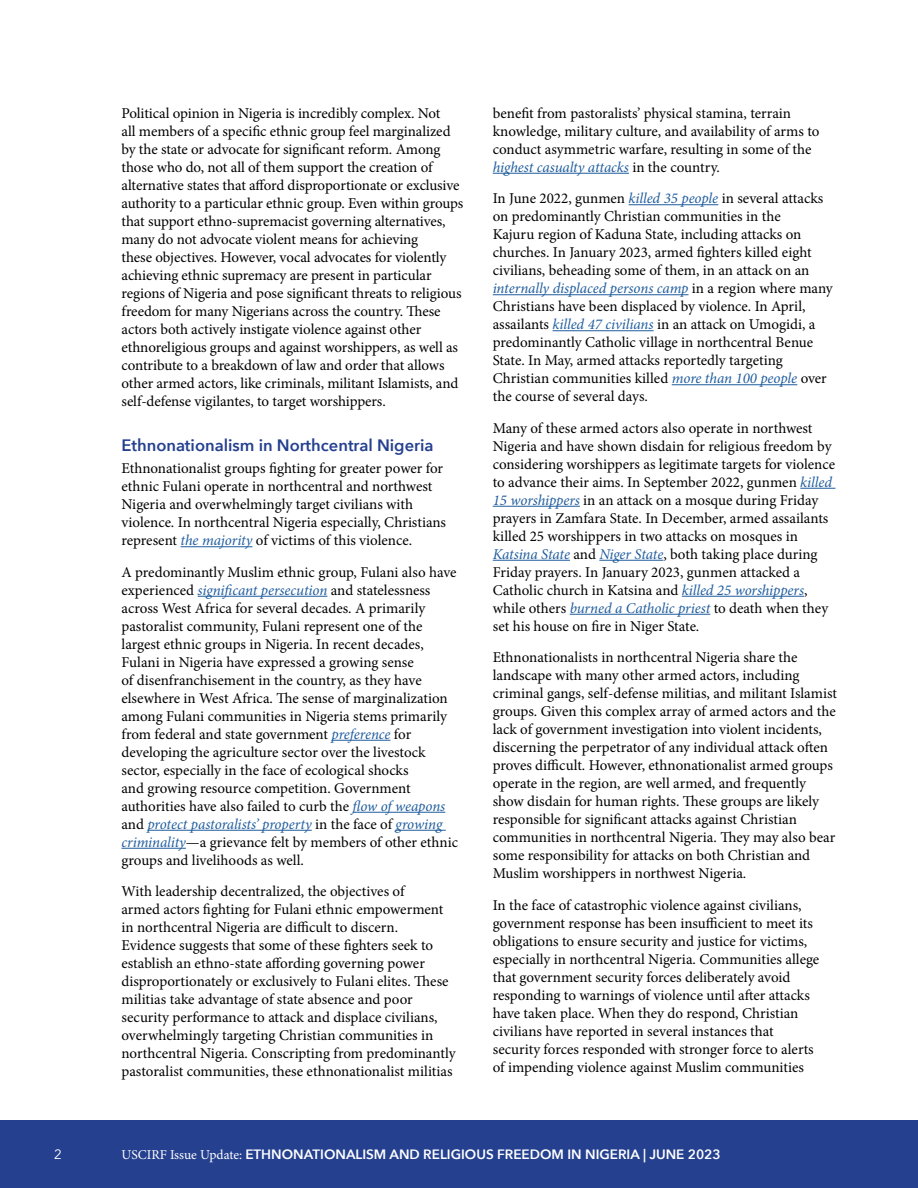
<style>
.page{position:relative;width:918px;height:1188px;background:#fff}
.page>*{position:absolute;margin:0;border:0;box-sizing:border-box;transform-origin:0 0}
.Subhead__v2{font:600 16.5px "Avenir Next";color:#24408f}
.Body_no_indent__v2{font:15px/18px "Minion Pro";letter-spacing:-.005em;color:#000}
.t1{font:600 13.5px "Avenir Next";color:#fff}
.t2{font:13.5px "Avenir";color:#fff}
.s1{font-style:italic;color:#205d9e}
.s2{font-family:"Minion Pro";font-weight:400}
</style>
<div class="page">
<div style="left:0;top:1120px;width:918px;height:68px;background:#24408f"></div>
<hr style="left:181px;top:546px;width:71px;height:1px;background:#205d9e">
<hr style="left:198px;top:596px;width:129px;height:1px;background:#205d9e">
<hr style="left:332px;top:740px;width:59px;height:1px;background:#205d9e">
<hr style="left:353px;top:812px;width:92px;height:1px;background:#205d9e">
<hr style="left:147px;top:830px;width:165px;height:1px;background:#205d9e">
<hr style="left:396px;top:830px;width:50px;height:1px;background:#205d9e">
<hr style="left:122px;top:848px;width:64px;height:1px;background:#205d9e">
<hr style="left:493px;top:173px;width:136px;height:1px;background:#205d9e">
<hr style="left:629px;top:204px;width:89px;height:1px;background:#205d9e">
<hr style="left:493px;top:294px;width:196px;height:1px;background:#205d9e">
<hr style="left:553px;top:330px;width:101px;height:1px;background:#205d9e">
<hr style="left:672px;top:384px;width:125px;height:1px;background:#205d9e">
<hr style="left:800px;top:488px;width:35px;height:1px;background:#205d9e">
<hr style="left:493px;top:506px;width:87px;height:1px;background:#205d9e">
<hr style="left:493px;top:560px;width:77px;height:1px;background:#205d9e">
<hr style="left:599px;top:560px;width:64px;height:1px;background:#205d9e">
<hr style="left:682px;top:596px;width:122px;height:1px;background:#205d9e">
<hr style="left:570px;top:614px;width:140px;height:1px;background:#205d9e">
<p class="Body_no_indent__v2" style="left:122px;top:104px;width:343px">Political opinion in Nigeria is incredibly complex. Not<br>all members of a specific ethnic group feel marginalized by the state or advocate for significant reform. Among those who do, not all of them support the creation of alternative states that afford disproportionate or exclusive authority to a particular ethnic group. Even within groups that support ethno-supremacist governing alternatives, many do not advocate violent means for achieving<br>these objectives. However, vocal advocates for violently achieving ethnic supremacy are present in particular regions of Nigeria and pose significant threats to religious freedom for many Nigerians across the country. These actors both actively instigate violence against other ethnoreligious groups and against worshippers, as well as contribute to a breakdown of law and order that allows other armed actors, like criminals, militant Islamists, and self-defense vigilantes, to target worshippers.</p>
<p class="Subhead__v2" style="left:122px;top:431px;width:314px">Ethnonationalism in Northcentral Nigeria</p>
<p class="Body_no_indent__v2" style="left:122px;top:460px;width:326px">Ethnonationalist groups fighting for greater power for ethnic Fulani operate in northcentral and northwest Nigeria and overwhelmingly target civilians with violence. In northcentral Nigeria especially, Christians represent <span class="s1">the majority</span> of victims of this violence.</p>
<p class="Body_no_indent__v2" style="left:122px;top:563px;width:338px">A predominantly Muslim ethnic group, Fulani also have experienced <span class="s1">significant persecution</span> and statelessness across West Africa for several decades. A primarily pastoralist community, Fulani represent one of the largest ethnic groups in Nigeria. In recent decades, Fulani in Nigeria have expressed a growing sense<br>of disenfranchisement in the country, as they have elsewhere in West Africa. The sense of marginalization among Fulani communities in Nigeria stems primarily from federal and state government <span class="s1">preference</span> for developing the agriculture sector over the livestock sector, especially in the face of ecological shocks<br>and growing resource competition. Government authorities have also failed to curb the <span class="s1">flow of weapons </span>and <span class="s1">protect pastoralists’ property</span> in the face of <span class="s1">growing criminality</span>—a grievance felt by members of other ethnic groups and livelihoods as well.</p>
<p class="Body_no_indent__v2" style="left:122px;top:883px;width:336px">With leadership decentralized, the objectives of<br>armed actors fighting for Fulani ethnic empowerment in northcentral Nigeria are difficult to discern.<br>Evidence suggests that some of these fighters seek to establish an ethno-state affording governing power disproportionately or exclusively to Fulani elites. These militias take advantage of state absence and poor security performance to attack and displace civilians, overwhelmingly targeting Christian communities in northcentral Nigeria. Conscripting from predominantly pastoralist communities, these ethnonationalist militias</p>
<p class="Body_no_indent__v2" style="left:493px;top:104px;width:328px">benefit from pastoralists’ physical stamina, terrain knowledge, military culture, and availability of arms to conduct asymmetric warfare, resulting in some of the <span class="s1">highest casualty attacks</span> in the country.</p>
<p class="Body_no_indent__v2" style="left:493px;top:190px;width:342px">In June 2022, gunmen <span class="s1">killed 35 people</span> in several attacks on predominantly Christian communities in the<br>Kajuru region of Kaduna State, including attacks on churches. In January 2023, armed fighters killed eight civilians, beheading some of them, in an attack on an <span class="s1">internally displaced persons camp</span> in a region where many Christians have been displaced by violence. In April, assailants <span class="s1">killed 47 civilians</span> in an attack on Umogidi, a predominantly Catholic village in northcentral Benue State. In May, armed attacks reportedly targeting Christian communities killed <span class="s1">more than 100 people</span> over the course of several days.</p>
<p class="Body_no_indent__v2" style="left:493px;top:419px;width:344px">Many of these armed actors also operate in northwest Nigeria and have shown disdain for religious freedom by considering worshippers as legitimate targets for violence to advance their aims. In September 2022, gunmen <span class="s1">killed 15 worshippers</span> in an attack on a mosque during Friday prayers in Zamfara State. In December, armed assailants killed 25 worshippers in two attacks on mosques in <span class="s1">Katsina State</span> and <span class="s1">Niger State</span>, both taking place during Friday prayers. In January 2023, gunmen attacked a Catholic church in Katsina and <span class="s1">killed 25 worshippers</span>, while others <span class="s1">burned a Catholic priest</span> to death when they set his house on fire in Niger State.</p>
<p class="Body_no_indent__v2" style="left:493px;top:649px;width:346px">Ethnonationalists in northcentral Nigeria share the landscape with many other armed actors, including criminal gangs, self-defense militias, and militant Islamist groups. Given this complex array of armed actors and the lack of government investigation into violent incidents, discerning the perpetrator of any individual attack often proves difficult. However, ethnonationalist armed groups operate in the region, are well armed, and frequently show disdain for human rights. These groups are likely responsible for significant attacks against Christian communities in northcentral Nigeria. They may also bear some responsibility for attacks on both Christian and Muslim worshippers in northwest Nigeria.</p>
<p class="Body_no_indent__v2" style="left:493px;top:896px;width:328px">In the face of catastrophic violence against civilians, government response has been insufficient to meet its obligations to ensure security and justice for victims, especially in northcentral Nigeria. Communities allege that government security forces deliberately avoid responding to warnings of violence until after attacks have taken place. When they do respond, Christian civilians have reported in several instances that security forces responded with stronger force to alerts of impending violence against Muslim communities</p>
<p class="t2" style="left:54px;top:1147px;width:9px">2</p>
<p class="t1" style="left:122px;top:1143px;width:545px"><span class="s2">USCIRF Issue Update:</span> ETHNONATIONALISM AND RELIGIOUS FREEDOM IN NIGERIA | June</p>
<p class="t1" style="left:688px;top:1143px;width:34px">2023</p>
</div>
